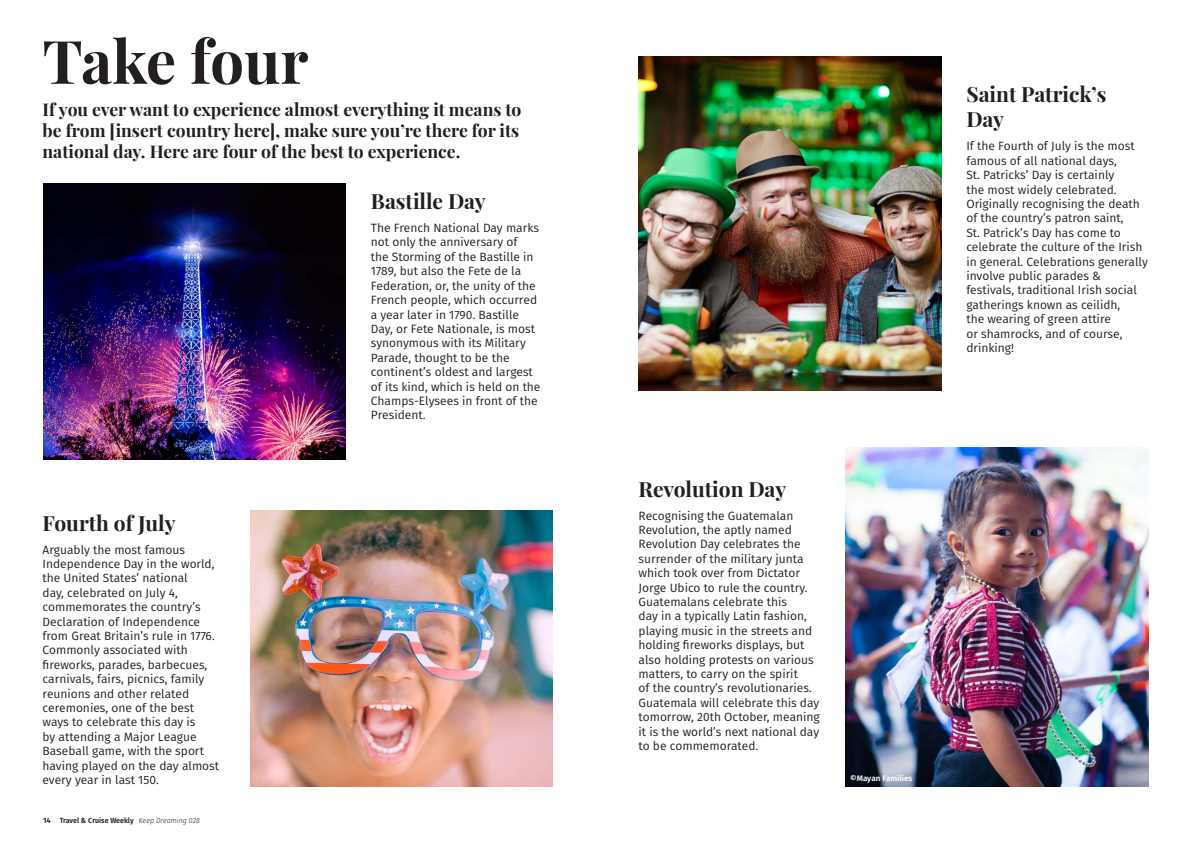
<style>
.page{position:relative;width:1191px;height:842px;background:#fff}
.page>*{position:absolute;margin:0;border:0;box-sizing:border-box;transform-origin:0 0}
.TCW_title{font:700 60px "Playfair Display";letter-spacing:-.01em;color:#231f20}
.TCW_mini_head{font:700 21px/25px "Playfair Display";color:#231f20}
.TCW_mini_head-2{font:700 17.5px/21px "Playfair Display";color:#231f20;text-align:justify}
.TCW_body{font:12px/14.4px "Fira Sans";color:#231f20}
.TCW_caption{font:600 8px "Fira Sans";color:#fff}
.t1{font:600 7.5px "Fira Sans";color:#231f20}
.s1{font-weight:300;font-style:italic}
</style>
<div class="page">
<img style="left:43px;top:183px;width:303px;height:276px">
<img style="left:250px;top:511px;width:303px;height:276px">
<img style="left:638px;top:57px;width:303px;height:333px">
<img style="left:846px;top:448px;width:302px;height:339px">
<p class="TCW_title" style="left:43px;top:14px;width:267px">Take four</p>
<p class="TCW_mini_head-2" style="left:43px;top:98px;width:480px">If you ever want to experience almost everything it means to be from [insert country here], make sure you’re there for its national day. Here are four of the best to experience.</p>
<p class="TCW_mini_head" style="left:371px;top:187px;width:116px">Bastille Day</p>
<p class="TCW_body" style="left:371px;top:220px;width:171px">The French National Day marks not only the anniversary of<br>the Storming of the Bastille in<br>1789, but also the Fete de la<br>Federation, or, the unity of the<br>French people, which occurred a year later in 1790. Bastille<br>Day, or Fete Nationale, is most synonymous with its Military<br>Parade, thought to be the continent’s oldest and largest of its kind, which is held on the<br>Champs-Elysees in front of the<br>President.</p>
<p class="TCW_mini_head" style="left:43px;top:509px;width:134px">Fourth of July</p>
<p class="TCW_body" style="left:43px;top:542px;width:178px">Arguably the most famous<br>Independence Day in the world, the United States’ national<br>day, celebrated on July 4, commemorates the country’s<br>Declaration of Independence from Great Britain’s rule in 1776.<br>Commonly associated with fireworks, parades, barbecues, carnivals, fairs, picnics, family reunions and other related ceremonies, one of the best ways to celebrate this day is<br>by attending a Major League<br>Baseball game, with the sport having played on the day almost every year in last 150.</p>
<p class="t1" style="left:43px;top:814px;width:158px">14 Travel &amp; Cruise Weekly <span class="s1">Keep Dreaming 028</span></p>
<p class="TCW_mini_head" style="left:638px;top:475px;width:149px">Revolution Day</p>
<p class="TCW_body" style="left:638px;top:508px;width:183px">Recognising the Guatemalan<br>Revolution, the aptly named<br>Revolution Day celebrates the surrender of the military junta which took over from Dictator<br>Jorge Ubico to rule the country.<br>Guatemalans celebrate this<br>day in a typically Latin fashion, playing music in the streets and holding fireworks displays, but also holding protests on various matters, to carry on the spirit<br>of the country’s revolutionaries.<br>Guatemala will celebrate this day tomorrow, 20th October, meaning it is the world’s next national day to be commemorated.</p>
<p class="TCW_caption" style="left:850px;top:772px;width:64px">©Mayan Families</p>
<p class="TCW_mini_head" style="left:966px;top:80px;width:141px">Saint Patrick’s<br>Day</p>
<p class="TCW_body" style="left:966px;top:139px;width:183px">If the Fourth of July is the most famous of all national days,<br>St. Patricks’ Day is certainly<br>the most widely celebrated.<br>Originally recognising the death of the country’s patron saint,<br>St. Patrick’s Day has come to celebrate the culture of the Irish in general. Celebrations generally involve public parades &amp; festivals, traditional Irish social gatherings known as ceilidh,<br>the wearing of green attire<br>or shamrocks, and of course, drinking!</p>
</div>
